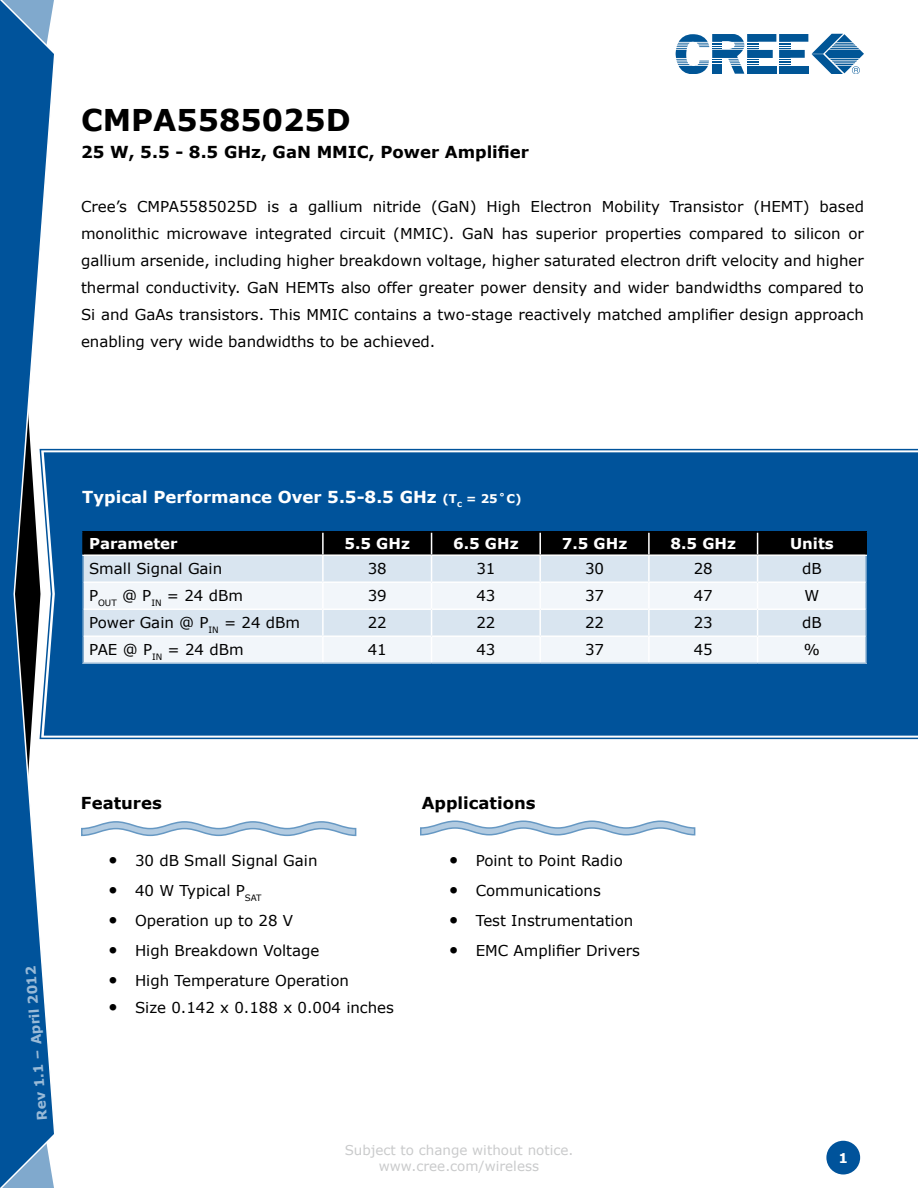
<style>
.page{position:relative;width:918px;height:1188px;background:#fff}
.page>*{position:absolute;margin:0;border:0;box-sizing:border-box;transform-origin:0 0}
.t1{font:700 30px "Verdana";color:#000}
.t2{font:700 16.5px "Verdana";color:#000}
.t3{font:700 16.5px "Verdana";color:#fff}
.t4{font:15px/27px "Verdana";color:#000;text-align:justify}
.t5{font:700 15px "Verdana";color:#fff}
.t6{font:13.5px/16.2px "Verdana";color:#939597;text-align:center}
.t7{font:700 13.5px "Verdana";color:#99bad7}
.t8{font:700 13.5px "Verdana";color:#fff}
.s1{font-size:12px}
.s2{font-size:18px}
</style>
<div class="page">
<div style="left:826px;top:1141px;width:34px;height:33px;background:#00539b;border-radius:50%"></div>
<svg style="left:0;top:0;width:54px;height:1188px"></svg>
<svg style="left:39px;top:448px;width:879px;height:292px"></svg>
<div style="left:44px;top:452px;width:874px;height:284px;background:#00539b"></div>
<svg style="left:676px;top:34px;width:188px;height:40px"></svg>
<hr style="left:82px;top:554px;width:241px;height:2px;background:#fff">
<hr style="left:82px;top:531px;width:241px;height:2px;background:#000">
<hr style="left:82px;top:533px;width:2px;height:21px;background:#000">
<hr style="left:323px;top:531px;width:109px;height:2px;background:#000">
<hr style="left:432px;top:531px;width:108px;height:2px;background:#000">
<hr style="left:540px;top:531px;width:109px;height:2px;background:#000">
<hr style="left:649px;top:531px;width:109px;height:2px;background:#000">
<hr style="left:758px;top:531px;width:109px;height:2px;background:#000">
<hr style="left:82px;top:662px;width:241px;height:2px;background:#99bad7">
<hr style="left:323px;top:662px;width:109px;height:2px;background:#99bad7">
<hr style="left:432px;top:662px;width:108px;height:2px;background:#99bad7">
<hr style="left:540px;top:662px;width:109px;height:2px;background:#99bad7">
<hr style="left:649px;top:662px;width:109px;height:2px;background:#99bad7">
<hr style="left:758px;top:662px;width:109px;height:2px;background:#99bad7">
<hr style="left:82px;top:556px;width:2px;height:26px;background:#6698c3">
<hr style="left:82px;top:582px;width:2px;height:27px;background:#6698c3">
<hr style="left:82px;top:609px;width:2px;height:27px;background:#6698c3">
<hr style="left:82px;top:636px;width:2px;height:26px;background:#6698c3">
<svg style="left:83px;top:532px;width:784px;height:130px"></svg>
<hr style="left:84px;top:581px;width:239px;height:2px;background:#fff">
<hr style="left:323px;top:581px;width:109px;height:2px;background:#fff">
<hr style="left:432px;top:581px;width:108px;height:2px;background:#fff">
<hr style="left:540px;top:581px;width:109px;height:2px;background:#fff">
<hr style="left:649px;top:581px;width:109px;height:2px;background:#fff">
<hr style="left:758px;top:581px;width:108px;height:2px;background:#fff">
<hr style="left:84px;top:608px;width:239px;height:2px;background:#fff">
<hr style="left:323px;top:608px;width:109px;height:2px;background:#fff">
<hr style="left:432px;top:608px;width:108px;height:2px;background:#fff">
<hr style="left:540px;top:608px;width:109px;height:2px;background:#fff">
<hr style="left:649px;top:608px;width:109px;height:2px;background:#fff">
<hr style="left:758px;top:608px;width:108px;height:2px;background:#fff">
<hr style="left:84px;top:635px;width:239px;height:2px;background:#fff">
<hr style="left:323px;top:635px;width:109px;height:2px;background:#fff">
<hr style="left:432px;top:635px;width:108px;height:2px;background:#fff">
<hr style="left:540px;top:635px;width:109px;height:2px;background:#fff">
<hr style="left:649px;top:635px;width:109px;height:2px;background:#fff">
<hr style="left:758px;top:635px;width:108px;height:2px;background:#fff">
<svg style="left:81px;top:821px;width:276px;height:16px"></svg>
<svg style="left:420px;top:820px;width:276px;height:16px"></svg>
<h1 class="t1" style="left:81px;top:108px;width:271px">CMPA5585025D</h1>
<p class="t2" style="left:81px;top:141px;width:450px">25 W, 5.5 - 8.5 GHz, GaN MMIC, Power Ampli昀椀er</p>
<p class="t4" style="left:81px;top:194px;width:785px">Cree’s CMPA5585025D is a gallium nitride (GaN) High Electron Mobility Transistor (HEMT) based monolithic microwave integrated circuit (MMIC). GaN has superior properties compared to silicon or gallium arsenide, including higher breakdown voltage, higher saturated electron drift velocity and higher thermal conductivity. GaN HEMTs also offer greater power density and wider bandwidths compared to Si and GaAs transistors. This MMIC contains a two-stage reactively matched ampli昀椀er design approach enabling very wide bandwidths to be achieved.</p>
<p class="t3" style="left:82px;top:491px;width:441px">Typical Performance Over 5.5-8.5 GHz <span class="s1">(T</span><sub>C</sub> <span class="s1">= 25˚C)</span></p>
<p class="t5" style="left:89px;top:538px;width:90px">Parameter</p>
<p class="t5" style="left:344px;top:538px;width:67px">5.5 GHz</p>
<p class="t5" style="left:453px;top:538px;width:67px">6.5 GHz</p>
<p class="t5" style="left:562px;top:538px;width:67px">7.5 GHz</p>
<p class="t5" style="left:670px;top:538px;width:67px">8.5 GHz</p>
<p class="t5" style="left:790px;top:538px;width:45px">Units</p>
<p class="t4" style="left:89px;top:557px;width:135px">Small Signal Gain</p>
<p class="t4" style="left:368px;top:557px;width:21px">38</p>
<p class="t4" style="left:476px;top:557px;width:21px">31</p>
<p class="t4" style="left:585px;top:557px;width:21px">30</p>
<p class="t4" style="left:694px;top:557px;width:21px">28</p>
<p class="t4" style="left:802px;top:557px;width:21px">dB</p>
<p class="t4" style="left:89px;top:584px;width:155px">P<sub>OUT</sub> @ P<sub>IN</sub> = 24 dBm</p>
<p class="t4" style="left:368px;top:584px;width:21px">39</p>
<p class="t4" style="left:476px;top:584px;width:21px">43</p>
<p class="t4" style="left:585px;top:584px;width:21px">37</p>
<p class="t4" style="left:694px;top:584px;width:21px">47</p>
<p class="t4" style="left:804px;top:584px;width:16px">W</p>
<p class="t4" style="left:89px;top:611px;width:213px">Power Gain @ P<sub>IN</sub> = 24 dBm</p>
<p class="t4" style="left:368px;top:611px;width:21px">22</p>
<p class="t4" style="left:476px;top:611px;width:21px">22</p>
<p class="t4" style="left:585px;top:611px;width:21px">22</p>
<p class="t4" style="left:694px;top:611px;width:21px">23</p>
<p class="t4" style="left:802px;top:611px;width:21px">dB</p>
<p class="t4" style="left:89px;top:638px;width:156px">PAE @ P<sub>IN</sub> = 24 dBm</p>
<p class="t4" style="left:368px;top:638px;width:21px">41</p>
<p class="t4" style="left:476px;top:638px;width:21px">43</p>
<p class="t4" style="left:585px;top:638px;width:21px">37</p>
<p class="t4" style="left:694px;top:638px;width:21px">45</p>
<p class="t4" style="left:804px;top:638px;width:18px">%</p>
<p class="t7" style="left:36px;top:1121px;width:156px;rotate:-94deg">Rev 1.1 – April 2012</p>
<p class="t2" style="left:81px;top:797px;width:82px">Features</p>
<p class="t4" style="left:108px;top:848px;width:211px"><span class="s2">•</span> 30 dB Small Signal Gain</p>
<p class="t4" style="left:108px;top:878px;width:155px"><span class="s2">•</span> 40 W Typical P<sub>SAT</sub></p>
<p class="t4" style="left:108px;top:908px;width:187px"><span class="s2">•</span> Operation up to 28 V</p>
<p class="t4" style="left:108px;top:938px;width:213px"><span class="s2">•</span> High Breakdown Voltage</p>
<p class="t4" style="left:108px;top:968px;width:242px"><span class="s2">•</span> High Temperature Operation</p>
<p class="t4" style="left:108px;top:995px;width:288px"><span class="s2">•</span> Size 0.142 x 0.188 x 0.004 inches</p>
<p class="t2" style="left:422px;top:797px;width:115px">Applications</p>
<p class="t4" style="left:449px;top:848px;width:176px"><span class="s2">•</span> Point to Point Radio</p>
<p class="t4" style="left:449px;top:878px;width:154px"><span class="s2">•</span> Communications</p>
<p class="t4" style="left:449px;top:908px;width:186px"><span class="s2">•</span> Test Instrumentation</p>
<p class="t4" style="left:449px;top:937px;width:193px"><span class="s2">•</span> EMC Ampli昀椀er Drivers</p>
<p class="t6" style="left:345px;top:1143px;width:230px">Subject to change without notice. www.cree.com/wireless</p>
<p class="t8" style="left:838px;top:1152px;width:11px">1</p>
</div>
